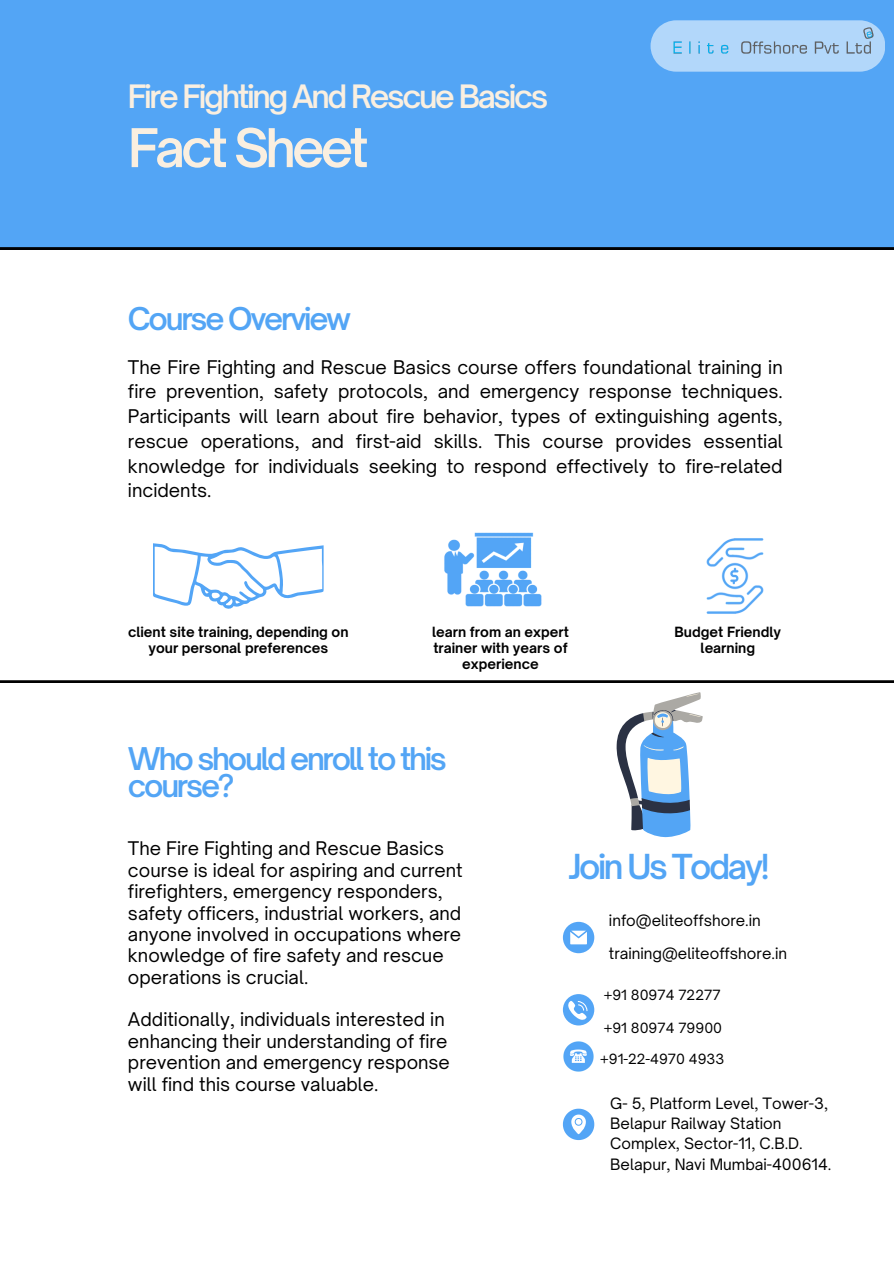
<style>
.page{position:relative;width:894px;height:1264px;background:#fff}
.page>*{position:absolute;margin:0;border:0;box-sizing:border-box;transform-origin:0 0}
.t1{font:600 51px "Open Sauce One";letter-spacing:-.075em;color:#faefe0}
.t2{font:600 33px "Open Sauce One";letter-spacing:-.075em;color:#53a5f5}
.t3{font:600 30.9px "Open Sauce One";letter-spacing:-.075em;color:#faefe0}
.t4{font:600 30px/27px "Open Sauce One";letter-spacing:-.075em;color:#53a5f5}
.t5{font:18px/21.3px "Open Sauce One";color:#000001}
.t6{font:15px/20.2px "Open Sauce One";color:#000001}
.t7{font:700 13.5px/15.8px "Open Sauce One";color:#000001;text-align:center}
.t8{font:13.5px "Open Sauce One";color:#000001}
</style>
<div class="page">
<svg style="left:0;top:249px;width:893px;height:433px"></svg>
<div style="left:0;top:0;width:893px;height:249px;background:#53a5f5"></div>
<svg style="left:650px;top:20px;width:235px;height:52px;background:#a5d0f9"></svg>
<img style="left:661px;top:24px;width:224px;height:33px">
<svg style="left:153px;top:543px;width:170px;height:66px"></svg>
<img style="left:434px;top:532px;width:116px;height:78px">
<img style="left:696px;top:537px;width:77px;height:77px">
<svg style="left:562px;top:994px;width:32px;height:31px"></svg>
<svg style="left:562px;top:921px;width:32px;height:32px"></svg>
<svg style="left:562px;top:1108px;width:32px;height:32px"></svg>
<img style="left:563px;top:1041px;width:31px;height:31px">
<svg style="left:616px;top:692px;width:86px;height:145px"></svg>
<p class="t3" style="left:128px;top:77px;width:422px">Fire Fighting And Rescue Basics</p>
<h3 class="t1" style="left:128px;top:116px;width:242px">Fact Sheet</h3>
<h2 class="t4" style="left:128px;top:305px;width:225px">Course Overview</h2>
<p class="t5" style="left:128px;top:354px;width:656px;line-height:24.8px;text-align:justify">The Fire Fighting and Rescue Basics course offers foundational training in fire prevention, safety protocols, and emergency response techniques.<br>Participants will learn about fire behavior, types of extinguishing agents, rescue operations, and first-aid skills. This course provides essential knowledge for individuals seeking to respond effectively to fire-related incidents.</p>
<h1 class="t7" style="left:128px;top:624px;width:222px">client site training, depending on your personal preferences</h1>
<h2 class="t7" style="left:432px;top:624px;width:138px">learn from an expert trainer with years of experience</h2>
<p class="t7" style="left:674px;top:624px;width:108px">Budget Friendly learning</p>
<h4 class="t4" style="left:128px;top:745px;width:320px">Who should enroll to this course?</h4>
<p class="t5" style="left:128px;top:837px;width:336px">The Fire Fighting and Rescue Basics course is ideal for aspiring and current firefighters, emergency responders, safety officers, industrial workers, and anyone involved in occupations where knowledge of fire safety and rescue operations is crucial.</p>
<p class="t5" style="left:128px;top:1008px;width:323px">Additionally, individuals interested in enhancing their understanding of fire prevention and emergency response will find this course valuable.</p>
<h4 class="t2" style="left:568px;top:846px;width:202px">Join Us Today!</h4>
<p class="t6" style="left:608px;top:910px;width:153px">info@eliteoffshore.in</p>
<p class="t6" style="left:608px;top:943px;width:179px">training@eliteoffshore.in</p>
<p class="t8" style="left:603px;top:986px;width:118px">+91 80974 72277</p>
<p class="t8" style="left:603px;top:1019px;width:120px">+91 80974 79900</p>
<h3 class="t8" style="left:600px;top:1050px;width:126px">+91-22-4970 4933</h3>
<p class="t6" style="left:610px;top:1093px;width:222px">G- 5, Platform Level, Tower-3,<br>Belapur Railway Station<br>Complex, Sector-11, C.B.D.<br>Belapur, Navi Mumbai-400614.</p>
</div>
